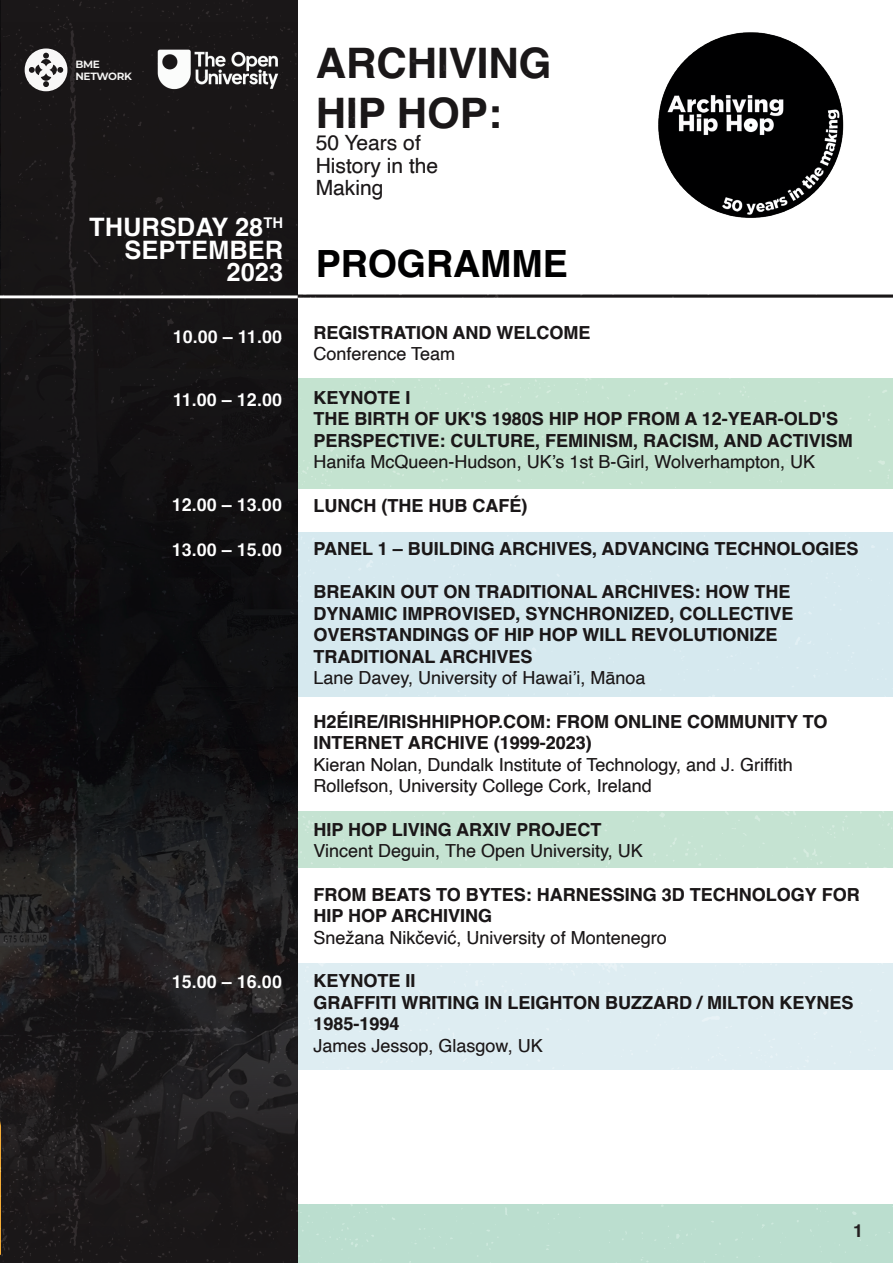
<style>
.page{position:relative;width:893px;height:1263px;background:#fff}
.page>*{position:absolute;margin:0;border:0;box-sizing:border-box;transform-origin:0 0}
.t1{font:700 42px/49.5px "Helvetica";color:#231f20}
.t2{font:700 37.5px "Helvetica";color:#000001}
.t3{font:700 25.5px/22.5px "Helvetica";color:#fff;text-align:right}
.t4{font:21px/22.5px "Helvetica";color:#231f20}
.t5{font:700 18px/21.6px "Helvetica";color:#231f20}
.t6{font:18px/21.6px "Helvetica";color:#231f20}
.t7{font:700 18px "Helvetica";color:#fff}
.t8{font:700 10.65px/11.4px "Montserrat";letter-spacing:-.03em;color:#f7f7f6}
</style>
<div class="page">
<div style="left:2px;top:0;width:296px;height:696px;background:#161416"></div>
<svg style="left:0;top:713px;width:298px;height:550px;background:#1c1a1b"></svg>
<div style="left:298px;top:811px;width:595px;height:57px;background:#c5e3d2"></div>
<div style="left:298px;top:963px;width:595px;height:106px;background:#deedf2"></div>
<div style="left:298px;top:1205px;width:595px;height:58px;background:#bbdecf"></div>
<div style="left:298px;top:532px;width:595px;height:164px;background:#d6e9ef"></div>
<div style="left:298px;top:379px;width:595px;height:110px;background:#c4e3d0"></div>
<img style="left:658px;top:32px;width:186px;height:186px">
<div style="left:25px;top:48px;width:42px;height:43px;background:#faf9f9;border-radius:50%"></div>
<svg style="left:29px;top:53px;width:34px;height:34px"></svg>
<img style="left:157px;top:48px;width:122px;height:42px">
<svg style="left:0;top:1120px;width:1px;height:135px"></svg>
<hr style="left:297px;top:295px;width:596px;height:3px;background:#231f20">
<hr style="left:0;top:295px;width:298px;height:3px;background:#fff">
<p class="t8" style="left:75px;top:58px;width:58px">BME<br>NETWORK</p>
<h3 class="t3" style="left:89px;top:219px;width:196px">THURSDAY 28<sup>TH<br></sup>SEPTEMBER<br>2023</h3>
<p class="t7" style="left:173px;top:325px;width:111px">10.00 – 11.00</p>
<p class="t7" style="left:173px;top:388px;width:111px">11.00 – 12.00</p>
<p class="t7" style="left:172px;top:494px;width:112px">12.00 – 13.00</p>
<p class="t7" style="left:172px;top:538px;width:112px">13.00 – 15.00</p>
<p class="t7" style="left:172px;top:970px;width:112px">15.00 – 16.00</p>
<h1 class="t1" style="left:316px;top:43px;width:237px">ARCHIVING<br>HIP HOP:</h1>
<p class="t4" style="left:316px;top:132px;width:124px">50 Years of<br>History in the<br>Making</p>
<h2 class="t2" style="left:316px;top:241px;width:254px">PROGRAMME</h2>
<p class="t5" style="left:314px;top:324px;width:279px">REGISTRATION AND WELCOME</p>
<p class="t6" style="left:314px;top:344px;width:143px">Conference Team</p>
<p class="t5" style="left:314px;top:388px;width:541px">KEYNOTE I<br>THE BIRTH OF UK'S 1980S HIP HOP FROM A 12-YEAR-OLD'S<br>PERSPECTIVE: CULTURE, FEMINISM, RACISM, AND ACTIVISM</p>
<p class="t6" style="left:314px;top:452px;width:503px">Hanifa McQueen-Hudson, UK’s 1st B-Girl, Wolverhampton, UK</p>
<p class="t5" style="left:314px;top:496px;width:215px">LUNCH (THE HUB CAFÉ)</p>
<p class="t5" style="left:314px;top:540px;width:546px">PANEL 1 – BUILDING ARCHIVES, ADVANCING TECHNOLOGIES</p>
<p class="t5" style="left:314px;top:583px;width:482px">BREAKIN OUT ON TRADITIONAL ARCHIVES: HOW THE DYNAMIC IMPROVISED, SYNCHRONIZED, COLLECTIVE OVERSTANDINGS OF HIP HOP WILL REVOLUTIONIZE TRADITIONAL ARCHIVES</p>
<p class="t6" style="left:314px;top:668px;width:333px">Lane Davey, University of Hawai’i, Mānoa</p>
<p class="t5" style="left:314px;top:712px;width:516px">H2ÉIRE/IRISHHIPHOP.COM: FROM ONLINE COMMUNITY TO<br>INTERNET ARCHIVE (1999-2023)</p>
<p class="t6" style="left:314px;top:754px;width:481px">Kieran Nolan, Dundalk Institute of Technology, and J. Griffith<br>Rollefson, University College Cork, Ireland</p>
<p class="t5" style="left:314px;top:820px;width:289px">HIP HOP LIVING ARXIV PROJECT</p>
<p class="t6" style="left:314px;top:841px;width:331px">Vincent Deguin, The Open University, UK</p>
<p class="t5" style="left:314px;top:885px;width:548px">FROM BEATS TO BYTES: HARNESSING 3D TECHNOLOGY FOR<br>HIP HOP ARCHIVING</p>
<p class="t6" style="left:314px;top:927px;width:355px">Snežana Nikčević, University of Montenegro</p>
<p class="t5" style="left:314px;top:972px;width:542px">KEYNOTE II<br>GRAFFITI WRITING IN LEIGHTON BUZZARD / MILTON KEYNES<br>1985-1994</p>
<p class="t6" style="left:314px;top:1035px;width:231px">James Jessop, Glasgow, UK</p>
<p class="t5" style="left:853px;top:1221px;width:12px">1</p>
</div>
